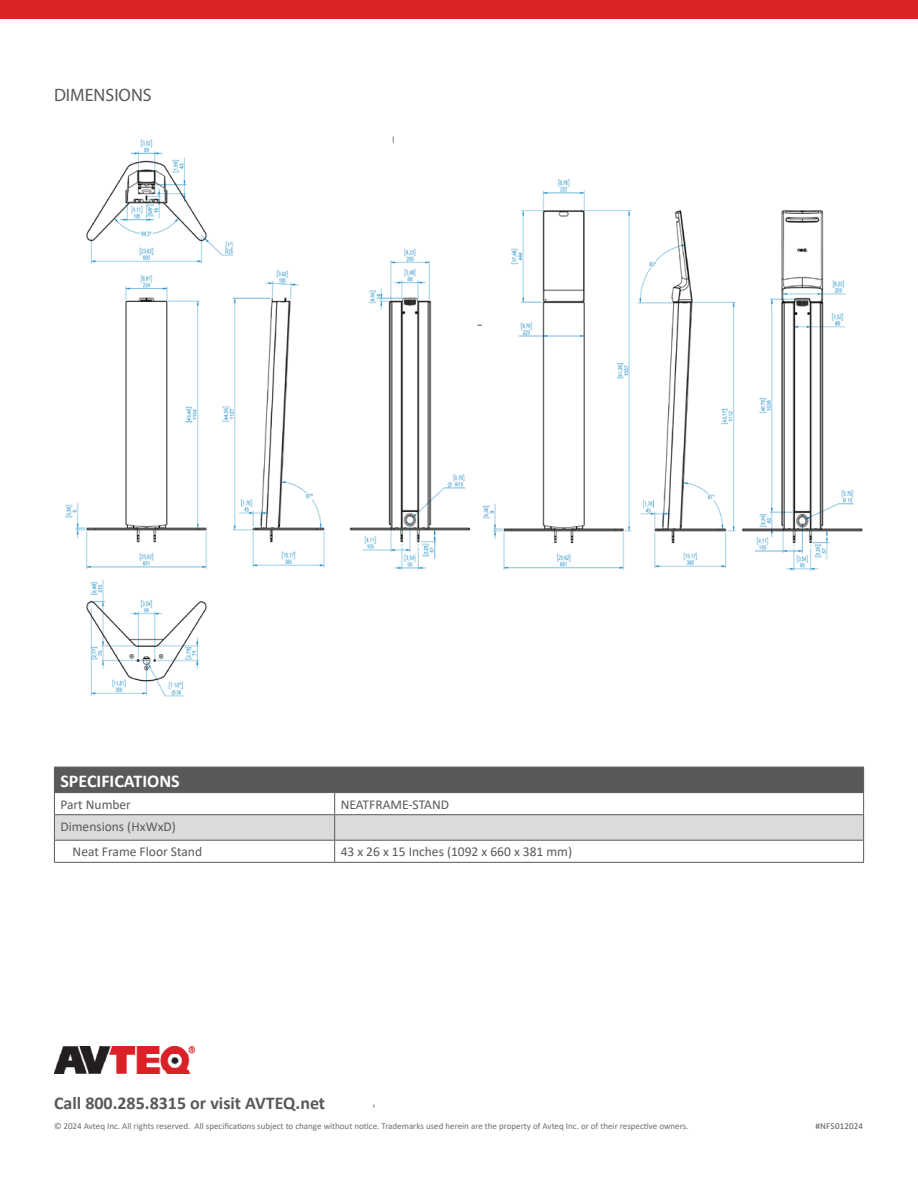
<style>
.page{position:relative;width:918px;height:1188px;background:#fff}
.page>*{position:absolute;margin:0;border:0;box-sizing:border-box;transform-origin:0 0}
.t1{font:700 18px "Calibri";color:#58595b}
.t2{font:700 18px "Calibri";color:#fff}
.t3{font:18px "Myriad Pro";color:#58595b}
.t4{font:13.5px/25.5px "Calibri";color:#58595b}
.t5{font:9px "Calibri";color:#6d6e71}
.t6{font:9px "Calibri";letter-spacing:.015em;color:#58595b}
</style>
<div class="page">
<img style="left:54px;top:1047px;width:140px;height:26px">
<img style="left:65px;top:136px;width:798px;height:561px">
<div style="left:0;top:0;width:918px;height:19px;background:#db2328"></div>
<hr style="left:54px;top:862px;width:281px;height:1px;background:#58595b">
<hr style="left:335px;top:862px;width:529px;height:1px;background:#58595b">
<svg style="left:54px;top:767px;width:810px;height:95px"></svg>
<hr style="left:54px;top:792px;width:281px;height:1px;background:#58595b">
<hr style="left:335px;top:792px;width:529px;height:1px;background:#58595b">
<h1 class="t3" style="left:54px;top:83px;width:99px">DIMENSIONS</h1>
<h1 class="t2" style="left:60px;top:768px;width:121px">SPECIFICATIONS</h1>
<h2 class="t4" style="left:60px;top:791px;width:72px">Part Number</h2>
<h2 class="t4" style="left:341px;top:791px;width:110px">NEATFRAME-STAND</h2>
<h2 class="t4" style="left:73px;top:813px;width:131px;text-indent:-12px">Dimensions (HxWxD)<br>Neat Frame Floor Stand</h2>
<h2 class="t4" style="left:341px;top:839px;width:233px">43 x 26 x 15 Inches (1092 x 660 x 381 mm)</h2>
<h1 class="t1" style="left:54px;top:1090px;width:273px">Call 800.285.8315 or visit AVTEQ.net</h1>
<p class="t5" style="left:54px;top:1120px;width:636px">© 2024 Avteq Inc. All rights reserved. All specifications subject to change without notice. Trademarks used herein are the property of Avteq Inc. or of their respective owners.</p>
<p class="t6" style="left:816px;top:1120px;width:49px">#NFS012024</p>
</div>
